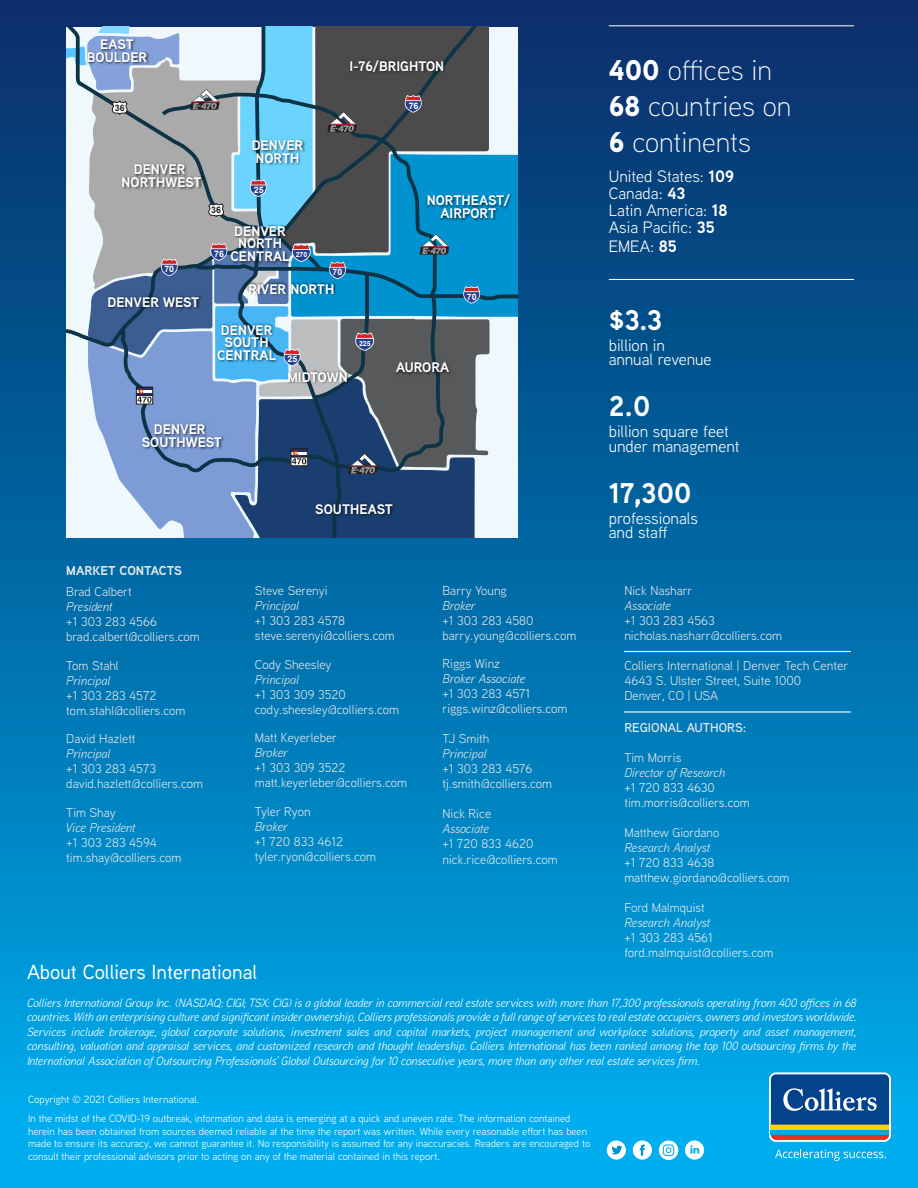
<style>
.page{position:relative;width:918px;height:1188px;background:#fff}
.page>*{position:absolute;margin:0;border:0;box-sizing:border-box;transform-origin:0 0}
.t1{font:300 28.5px/36px "Aaux Next";color:#fff}
.t2{font:700 28.5px "Aaux Next";color:#fff}
.Headline_3{font:500 20.4px "Aaux Next";color:#fff}
.t3{font:16.5px/16.8px "Aaux Next";color:#fff}
.t4{font:700 13.95px/12.6px "Aaux Next";color:#fff;text-align:center}
.t5{font:12.9px "Aaux Next";color:#e6e7e9}
.t6{font:600 12.9px "Aaux Next";color:#e6e7e9}
.t7{font:700 12.9px "Aaux Next";color:#e6e7e9}
.t8{font:12.75px/15px "Aaux Next";color:#e6e7e9}
.t9{font:12.75px/15px "Aaux Next";color:#ececee}
.t10{font:italic 12px/14.5px "Aaux Next";color:#fff;text-align:justify}
.Legal{font:10.5px/12.6px "Aaux Next";color:#fff}
.t11{font:700 9px "Arial";color:#fff}
.t12{font:700 8.85px "Arial";color:#fff}
.t13{font:700 8.85px "Arial";color:#231f20}
.t14{font:700 7.05px "Arial";color:#fff}
.s1{font-style:italic}
.s2{font-weight:900}
.s3{font-weight:700}
.s4{color:#e6e7e9}
.s5{font-style:italic;color:#e6e7e9}
</style>
<div class="page">
<div style="left:0;top:0;width:918px;height:1188px;background:linear-gradient(to bottom,#072b65,#00b0f0)"></div>
<div style="left:633px;top:1140px;width:19px;height:20px;background:#fff;border-radius:50%"></div>
<svg style="left:640px;top:1145px;width:5px;height:11px"></svg>
<div style="left:607px;top:1140px;width:19px;height:20px;background:#fff;border-radius:50%"></div>
<svg style="left:611px;top:1146px;width:11px;height:9px"></svg>
<svg style="left:659px;top:1140px;width:19px;height:20px"></svg>
<svg style="left:685px;top:1141px;width:19px;height:19px"></svg>
<div style="left:769px;top:1072px;width:122px;height:70px;background:linear-gradient(to right,#fff,#fcfefe);border-radius:7px"></div>
<div style="left:771px;top:1130px;width:118px;height:5px;background:#00a8e4"></div>
<div style="left:771px;top:1125px;width:118px;height:5px;background:#fed503"></div>
<svg style="left:771px;top:1135px;width:118px;height:5px"></svg>
<svg style="left:771px;top:1074px;width:118px;height:51px;background:#235898"></svg>
<svg style="left:775px;top:1149px;width:111px;height:12px"></svg>
<hr style="left:609px;top:25px;width:245px;height:1px;background:#fff">
<hr style="left:609px;top:279px;width:245px;height:1px;background:#fff">
<hr style="left:624px;top:711px;width:227px;height:2px;background:#fff">
<hr style="left:624px;top:651px;width:227px;height:1px;background:#fff">
<svg style="left:66px;top:27px;width:452px;height:511px;background:#6d8fa9"></svg>
<p class="t4" style="left:87px;top:38px;width:62px">EAST<br>BOULDER</p>
<p class="t4" style="left:349px;top:59px;width:96px">I-76/BRIGHTON</p>
<p class="t13" style="left:115px;top:102px;width:11px">36</p>
<p class="t11" style="left:409px;top:99px;width:11px">76</p>
<p class="t4" style="left:122px;top:163px;width:82px">DENVER<br>NORTHWEST</p>
<p class="t12" style="left:164px;top:263px;width:11px">70</p>
<p class="t4" style="left:107px;top:296px;width:93px">DENVER WEST</p>
<p class="t4" style="left:252px;top:139px;width:53px;text-align:left">DENVER<br>NORTH</p>
<p class="t13" style="left:211px;top:204px;width:11px">36</p>
<p class="t12" style="left:254px;top:184px;width:11px">25</p>
<p class="t4" style="left:231px;top:224px;width:61px">DENVER<br>NORTH<br>CENTRAL</p>
<p class="t4" style="left:248px;top:282px;width:87px">RIVER NORTH</p>
<p class="t11" style="left:214px;top:247px;width:11px">76</p>
<p class="t14" style="left:296px;top:249px;width:13px">270</p>
<p class="t12" style="left:333px;top:266px;width:11px">70</p>
<p class="t4" style="left:427px;top:194px;width:85px">NORTHEAST/<br>AIRPORT</p>
<p class="t12" style="left:467px;top:290px;width:11px">70</p>
<p class="t4" style="left:217px;top:323px;width:61px">DENVER<br>SOUTH<br>CENTRAL</p>
<p class="t12" style="left:288px;top:353px;width:11px">25</p>
<p class="t4" style="left:287px;top:370px;width:62px">MIDTOWN</p>
<p class="t14" style="left:359px;top:338px;width:13px">225</p>
<p class="t4" style="left:142px;top:423px;width:82px">DENVER<br>SOUTHWEST</p>
<p class="t4" style="left:396px;top:361px;width:55px">AURORA</p>
<p class="t4" style="left:315px;top:502px;width:79px">SOUTHEAST</p>
<p class="t7" style="left:66px;top:561px;width:117px">MARKET CONTACTS</p>
<p class="t8" style="left:66px;top:584px;width:135px">Brad Calbert<br><span class="s1">President<br></span>+1 303 283 4566 brad.calbert@colliers.com</p>
<p class="t8" style="left:66px;top:657px;width:121px">Tom Stahl<br><span class="s1">Principal<br></span>+1 303 283 4572 tom.stahl@colliers.com</p>
<p class="t8" style="left:66px;top:731px;width:138px">David Hazlett<br><span class="s1">Principal<br></span>+1 303 283 4573 david.hazlett@colliers.com</p>
<p class="t8" style="left:66px;top:804px;width:117px">Tim Shay<br><span class="s1">Vice President<br></span>+1 303 283 4594 tim.shay@colliers.com</p>
<p class="t8" style="left:255px;top:583px;width:141px">Steve Serenyi<br><span class="s1">Principal<br></span>+1 303 283 4578 steve.serenyi@colliers.com</p>
<p class="t8" style="left:255px;top:656px;width:146px">Cody Sheesley<br><span class="s1">Principal<br></span>+1 303 309 3520 cody.sheesley@colliers.com</p>
<p class="t8" style="left:255px;top:730px;width:154px">Matt Keyerleber<br><span class="s1">Broker<br></span>+1 303 309 3522 matt.keyerleber@colliers.com</p>
<p class="t8" style="left:255px;top:803px;width:123px">Tyler Ryon<br><span class="s1">Broker<br></span>+1 720 833 4612 tyler.ryon@colliers.com</p>
<p class="t8" style="left:442px;top:582px;width:135px">Barry Young<br><span class="s1">Broker<br></span>+1 303 283 4580 barry.young@colliers.com</p>
<p class="t8" style="left:442px;top:656px;width:127px">Riggs Winz<br><span class="s1">Broker Associate<br></span>+1 303 283 4571 riggs.winz@colliers.com</p>
<p class="t8" style="left:442px;top:731px;width:111px">TJ Smith<br><span class="s1">Principal<br></span>+1 303 283 4576 tj.smith@colliers.com</p>
<p class="t8" style="left:442px;top:806px;width:117px">Nick Rice<br><span class="s1">Associate<br></span>+1 720 833 4620 nick.rice@colliers.com</p>
<p class="t1" style="left:609px;top:51px;width:184px"><span class="s2">400</span> offices in<br><span class="s2">68</span> countries on<br><span class="s2">6</span> continents</p>
<p class="t3" style="left:609px;top:168px;width:127px">United States: <span class="s3">109<br></span>Canada: <span class="s3">43<br></span>Latin America: <span class="s3">18<br></span>Asia Pacific: <span class="s3">35</span></p>
<p class="t3" style="left:609px;top:237px;width:70px">EMEA: <span class="s3">85</span></p>
<p class="t2" style="left:609px;top:300px;width:55px">$3.3</p>
<p class="t3" style="left:609px;top:338px;width:104px;line-height:14.2px">billion in annual revenue</p>
<p class="t2" style="left:609px;top:386px;width:43px">2.0</p>
<p class="t3" style="left:609px;top:424px;width:132px;line-height:14.2px">billion square feet under management</p>
<p class="t2" style="left:609px;top:473px;width:84px">17,300</p>
<p class="t3" style="left:609px;top:510px;width:91px;line-height:14.2px">professionals and staff</p>
<p class="t8" style="left:624px;top:582px;width:159px">Nick Nasharr<br><span class="s1">Associate<br></span>+1 303 283 4563 nicholas.nasharr@colliers.com</p>
<p class="t5" style="left:624px;top:656px;width:225px">Colliers International | Denver Tech Center</p>
<p class="t5" style="left:624px;top:671px;width:178px">4643 S. Ulster Street, Suite 1000</p>
<p class="t5" style="left:624px;top:687px;width:95px">Denver, CO | USA</p>
<p class="t6" style="left:624px;top:718px;width:124px">REGIONAL AUTHORS:</p>
<p class="t9" style="left:624px;top:749px;width:127px"><span class="s4">Tim Morris<br></span><span class="s5">Director of Research<br></span>+1 720 833 4630 tim.morris@colliers.com</p>
<p class="t9" style="left:624px;top:824px;width:167px"><span class="s4">Matthew Giordano<br></span><span class="s5">Research Analyst<br></span>+1 720 833 4638 matthew.giordano@colliers.com</p>
<p class="t9" style="left:624px;top:899px;width:150px"><span class="s4">Ford Malmquist<br></span><span class="s5">Research Analyst<br></span>+1 303 283 4561 ford.malmquist@colliers.com</p>
<p class="Headline_3" style="left:27px;top:958px;width:232px">About Colliers International</p>
<p class="t10" style="left:27px;top:995px;width:831px">Colliers International Group Inc. (NASDAQ: CIGI; TSX: CIG) is a global leader in commercial real estate services with more than 17,300 professionals operating from 400 offices in 68 countries. With an enterprising culture and significant insider ownership, Colliers professionals provide a full range of services to real estate occupiers, owners and investors worldwide.<br>Services include brokerage, global corporate solutions, investment sales and capital markets, project management and workplace solutions, property and asset management, consulting, valuation and appraisal services, and customized research and thought leadership. Colliers International has been ranked among the top 100 outsourcing firms by the International Association of Outsourcing Professionals’ Global Outsourcing for 10 consecutive years, more than any other real estate services firm.</p>
<p class="Legal" style="left:28px;top:1093px;width:173px">Copyright © 2021 Colliers International.</p>
<p class="Legal" style="left:28px;top:1112px;width:564px">In the midst of the COVID-19 outbreak, information and data is emerging at a quick and uneven rate. The information contained herein has been obtained from sources deemed reliable at the time the report was written. While every reasonable effort has been made to ensure its accuracy, we cannot guarantee it. No responsibility is assumed for any inaccuracies. Readers are encouraged to consult their professional advisors prior to acting on any of the material contained in this report.</p>
</div>
